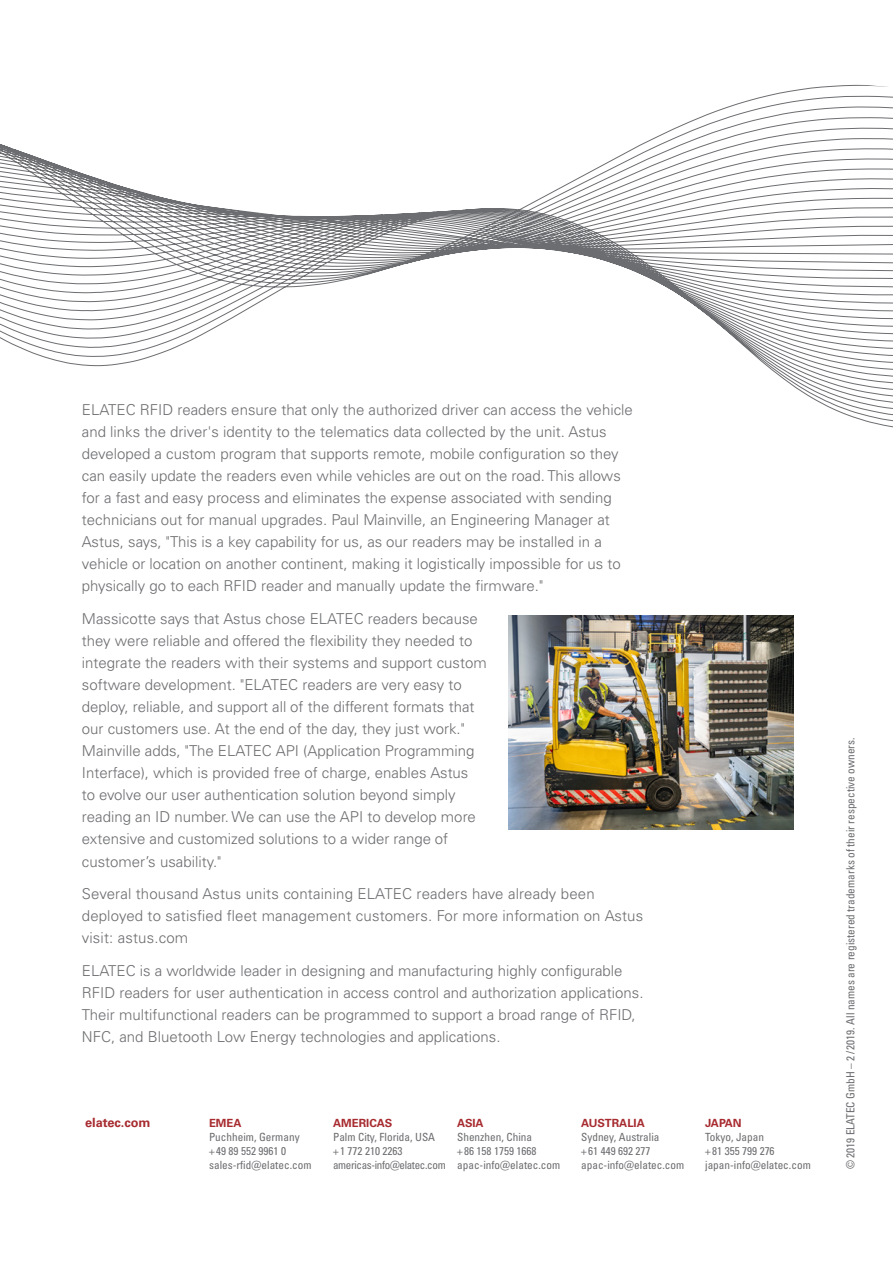
<style>
.page{position:relative;width:893px;height:1263px;background:#fff}
.page>*{position:absolute;margin:0;border:0;box-sizing:border-box;transform-origin:0 0}
.Aufzählung{font:300 15px/22px "Univers LT Pro 45";color:#6c6d70}
.t1{font:700 12.75px "Univers LT Pro 65";color:#a72b30}
.t2{font:condensed 11.25px/14.1px "Univers LT Pro";color:#6c6d70}
.t3{font:700 11.25px "Univers LT Pro 65";color:#a72b30}
</style>
<div class="page">
<svg style="left:0;top:85px;width:893px;height:343px"></svg>
<img style="left:508px;top:615px;width:285px;height:214px">
<p class="Aufzählung" style="left:82px;top:398px;width:552px">ELATEC RFID readers ensure that only the authorized driver can access the vehicle and links the driver's identity to the telematics data collected by the unit. Astus developed a custom program that supports remote, mobile configuration so they can easily update the readers even while vehicles are out on the road. This allows for a fast and easy process and eliminates the expense associated with sending technicians out for manual upgrades. Paul Mainville, an Engineering Manager at Astus, says, "This is a key capability for us, as our readers may be installed in a vehicle or location on another continent, making it logistically impossible for us to physically go to each RFID reader and manually update the firmware."</p>
<p class="Aufzählung" style="left:82px;top:607px;width:406px">Massicotte says that Astus chose ELATEC readers because they were reliable and offered the flexibility they needed to integrate the readers with their systems and support custom software development. "ELATEC readers are very easy to deploy, reliable, and support all of the different formats that our customers use. At the end of the day, they just work." Mainville adds, "The ELATEC API (Application Programming Interface), which is provided free of charge, enables Astus<br>to evolve our user authentication solution beyond simply reading an ID number. We can use the API to develop more extensive and customized solutions to a wider range of customer’s usability."</p>
<p class="Aufzählung" style="left:82px;top:882px;width:563px">Several thousand Astus units containing ELATEC readers have already been deployed to satisfied fleet management customers. For more information on Astus visit: astus.com</p>
<p class="Aufzählung" style="left:82px;top:959px;width:563px">ELATEC is a worldwide leader in designing and manufacturing highly configurable RFID readers for user authentication in access control and authorization applications.<br>Their multifunctional readers can be programmed to support a broad range of RFID, NFC, and Bluetooth Low Energy technologies and applications.</p>
<p class="t1" style="left:85px;top:1113px;width:67px">elatec.com</p>
<p class="t3" style="left:209px;top:1115px;width:34px">EMEA</p>
<p class="t2" style="left:209px;top:1130px;width:104px">Puchheim, Germany<br>+ 49 89 552 9961 0 sales-rfid@elatec.com</p>
<p class="t3" style="left:333px;top:1115px;width:61px">AMERICAS</p>
<p class="t2" style="left:333px;top:1130px;width:114px">Palm City, Florida, USA<br>+ 1 772 210 2263 americas-info@elatec.com</p>
<p class="t3" style="left:457px;top:1115px;width:28px">ASIA</p>
<p class="t2" style="left:457px;top:1130px;width:105px">Shenzhen, China<br>+ 86 158 1759 1668 apac-info@elatec.com</p>
<p class="t3" style="left:581px;top:1115px;width:65px">AUSTRALIA</p>
<p class="t2" style="left:581px;top:1130px;width:105px">Sydney, Australia<br>+61 449 692 277 apac-info@elatec.com</p>
<p class="t3" style="left:705px;top:1115px;width:38px">JAPAN</p>
<p class="t2" style="left:705px;top:1130px;width:107px">Tokyo, Japan<br>+81 355 799 276 japan-info@elatec.com</p>
<p class="t2" style="left:843px;top:1169px;width:434px;rotate:-90deg">© 2019 ELATEC GmbH – 2 / 2019. All names are registered trademarks of their respective owners.</p>
</div>
